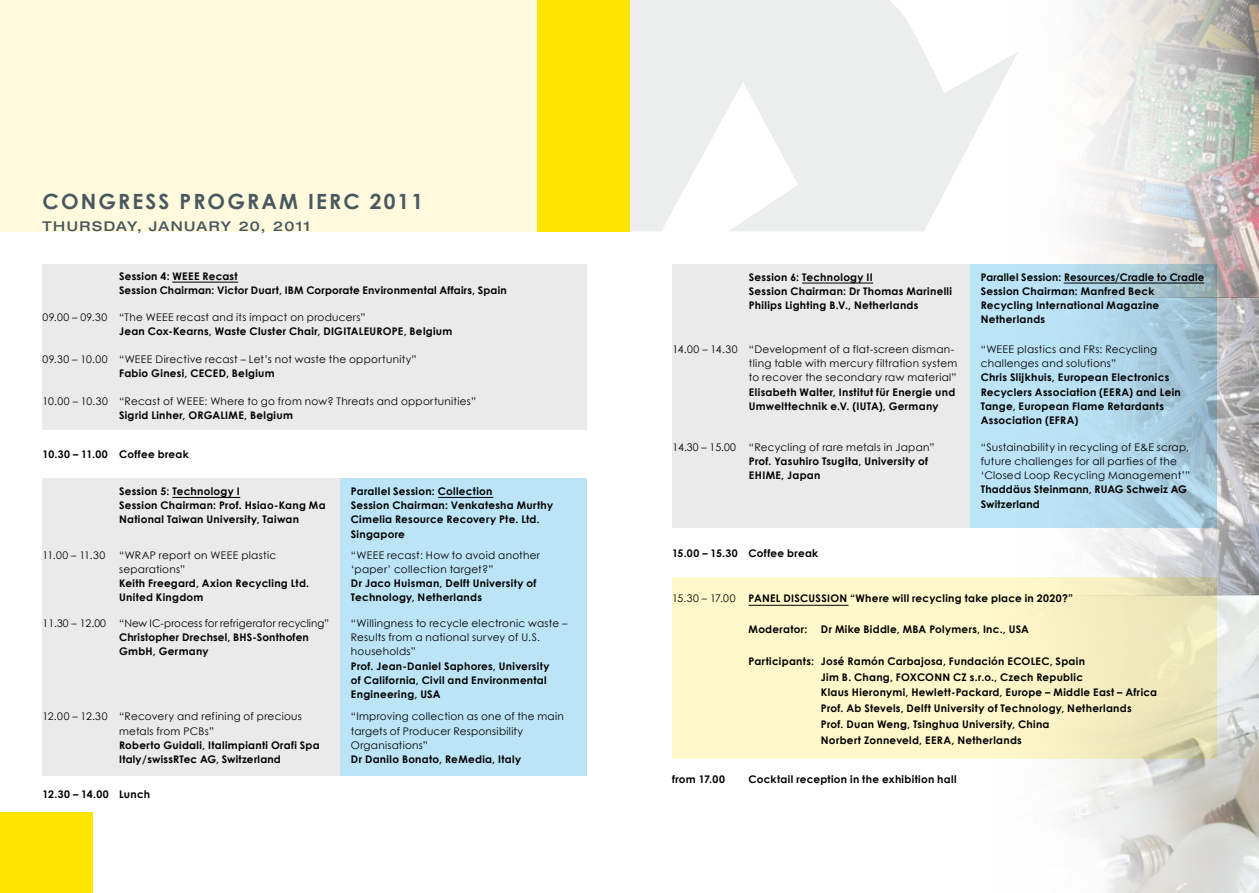
<style>
.page{position:relative;width:1259px;height:893px;background:#fff}
.page>*{position:absolute;margin:0;border:0;box-sizing:border-box;transform-origin:0 0}
.t1{font:700 21px "Century Gothic";letter-spacing:.1em;color:#4a585f}
.t2{font:500 expanded 13.5px "Helvetica Neue";letter-spacing:.105em;color:#4a585f}
.t3{font:700 10.5px/14.2px "Century Gothic";letter-spacing:.025em;color:#000}
.t4{font:10.5px/14.2px "Century Gothic";letter-spacing:.025em;color:#000}
.t5{font:10.5px "Century Gothic";color:#000}
.s1{font-weight:400}
</style>
<div class="page">
<svg style="left:629px;top:0;width:358px;height:231px;fill:#eceded"></svg>
<div style="left:0;top:0;width:629px;height:231px;background:#fffade"></div>
<div style="left:537px;top:0;width:92px;height:231px;background:#fee401"></div>
<img style="left:987px;top:0;width:272px;height:297px">
<svg style="left:987px;top:297px;width:272px;height:298px"></svg>
<svg style="left:1048px;top:595px;width:211px;height:298px"></svg>
<div style="left:43px;top:264px;width:544px;height:165px;background:#ebeaeb"></div>
<hr style="left:172px;top:282px;width:66px;height:1px;background:#000">
<div style="left:42px;top:478px;width:298px;height:298px;background:#ebeaeb"></div>
<div style="left:340px;top:478px;width:246px;height:298px;background:#bce4f7"></div>
<div style="left:0;top:812px;width:92px;height:81px;background:#fee401"></div>
<hr style="left:172px;top:497px;width:68px;height:1px;background:#000">
<hr style="left:438px;top:497px;width:55px;height:1px;background:#000">
<div style="left:672px;top:264px;width:297px;height:264px;background:#ebeaeb"></div>
<svg style="left:969px;top:264px;width:247px;height:264px;background:#b1d7e8"></svg>
<hr style="left:802px;top:283px;width:71px;height:1px;background:#000">
<hr style="left:1063px;top:283px;width:141px;height:1px;background:#000">
<div style="left:672px;top:578px;width:544px;height:181px;background:linear-gradient(to right,#fffecf,#eee7bb)"></div>
<hr style="left:748px;top:605px;width:100px;height:1px;background:#000">
<h1 class="t1" style="left:43px;top:188px;width:89px">Congress</h1>
<h1 class="t1" style="left:179px;top:188px;width:245px">Program IERC 2011</h1>
<p class="t2" style="left:43px;top:218px;width:269px">THURSDAY, JAN UARY 20, 2011</p>
<p class="t3" style="left:119px;top:269px;width:389px">Session 4: WEEE Recast<br>Session Chairman: Victor Duart, IBM Corporate Environmental Affairs, Spain</p>
<p class="t4" style="left:43px;top:310px;width:325px">09.00 – 09.30 “The WEEE recast and its impact on producers”</p>
<p class="t3" style="left:119px;top:324px;width:335px">Jean Cox-Kearns, Waste Cluster Chair, DIGITALEUROPE, Belgium</p>
<p class="t4" style="left:43px;top:352px;width:376px">09.30 – 10.00 “WEEE Directive recast – Let’s not waste the opportunity”</p>
<p class="t3" style="left:119px;top:366px;width:157px">Fabio Ginesi, CECED, Belgium</p>
<p class="t4" style="left:43px;top:394px;width:435px">10.00 – 10.30 “Recast of WEEE: Where to go from now? Threats and opportunities”</p>
<p class="t3" style="left:119px;top:408px;width:175px">Sigrid Linher, ORGALIME, Belgium</p>
<p class="t3" style="left:43px;top:447px;width:148px">10.30 – 11.00 Coffee break</p>
<p class="t3" style="left:119px;top:484px;width:208px">Session 5: Technology I<br>Session Chairman: Prof. Hsiao-Kang Ma<br>N ational Taiwan University, Taiwan</p>
<p class="t3" style="left:351px;top:484px;width:204px">Parallel Session: Collection<br>Session Chairman: Venkatesha Murthy<br>Cimelia Resource Recovery Pte. Ltd.<br>Singapore</p>
<p class="t4" style="left:43px;top:548px;width:64px">11.00 – 11.30</p>
<p class="t4" style="left:119px;top:548px;width:159px">“WRAP report on WEEE plastic separations”</p>
<p class="t3" style="left:119px;top:576px;width:192px">Keith Freegard, Axion Recycling Ltd.<br>United Kingdom</p>
<p class="t5" style="left:43px;top:616px;width:288px">11.30 – 12.00 “New IC-process for refrigerator recycling”</p>
<p class="t3" style="left:119px;top:630px;width:191px">Christopher Drechsel, BHS-Sonthofen<br>GmbH, Germany</p>
<p class="t4" style="left:119px;top:709px;width:184px;text-indent:-77px">12.00 – 12.30 “Recovery and refining of precious metals from PCBs”</p>
<p class="t3" style="left:119px;top:738px;width:202px">Roberto Guidali, Italimpianti Orafi Spa<br>Italy/swissRTec AG, Switzerland</p>
<p class="t3" style="left:43px;top:787px;width:109px">12.30 – 14.00 Lunch</p>
<p class="t4" style="left:351px;top:548px;width:191px">“WEEE recast: How to avoid another ‘paper’ collection target?”</p>
<p class="t3" style="left:351px;top:576px;width:187px">Dr Jaco Huisman, Delft University of<br>Technology, Netherlands</p>
<p class="t4" style="left:351px;top:616px;width:218px">“Willingness to recycle electronic waste –<br>Results from a national survey of U.S. households”</p>
<p class="t3" style="left:351px;top:658px;width:200px">Prof. Jean-Daniel Saphores, University of California, Civil and Environmental<br>Engineering, USA</p>
<p class="t4" style="left:351px;top:709px;width:214px">“Improving collection as one of the main targets of Producer Responsibility<br>Organisations”</p>
<p class="t3" style="left:351px;top:752px;width:172px">Dr Danilo Bonato, ReMedia, Italy</p>
<p class="t3" style="left:749px;top:269px;width:205px">Session 6: Technology II<br>Session Chairman: Dr Thomas Marinelli<br>Philips Lighting B.V., Netherlands</p>
<p class="t3" style="left:980px;top:269px;width:225px">Parallel Session: Resources/Cradle to Cradle<br>Session Chairman: Manfred Beck<br>Recycling International Magazine<br>Netherlands</p>
<p class="t4" style="left:749px;top:342px;width:210px;text-indent:-77px">14.00 – 14.30 “Development of a flat-screen disman&shy;tling table with mercury filtration system to recover the secondary raw material”</p>
<p class="t3" style="left:749px;top:384px;width:208px">Elisabeth Walter, Institut für Energie und<br>Umwelttechnik e.V. (IUTA), Germany</p>
<p class="t4" style="left:980px;top:342px;width:178px">“WEEE plastics and FRs: Recycling challenges and solutions”</p>
<p class="t3" style="left:980px;top:370px;width:202px">Chris Slijkhuis, European Electronics Recyclers Association (EERA) and Lein Tange, European Flame Retardants Association (EFRA)</p>
<p class="t4" style="left:672px;top:440px;width:264px">14.30 – 15.00 “Recycling of rare metals in Japan”</p>
<p class="t3" style="left:749px;top:454px;width:181px">Prof. Yasuhiro Tsugita, University of<br>EHIME, Japan</p>
<p class="t3" style="left:672px;top:546px;width:148px">15.00 – 15.30 Coffee break</p>
<p class="t4" style="left:980px;top:440px;width:211px">“Sustainability in recycling of E&amp;E scrap, future challenges for all parties of the ‘Closed Loop Recycling Management’”</p>
<p class="t3" style="left:980px;top:482px;width:207px">Thaddäus Steinmann, RUAG Schweiz AG<br>Switzerland</p>
<p class="t3" style="left:672px;top:591px;width:403px"><span class="s1">15.30 – 17.00</span> PAN EL DISCUSSION “Where will recycling take place in 2020?”</p>
<p class="t3" style="left:748px;top:622px;width:282px">Moderator: Dr Mike Biddle, MBA Polymers, Inc., USA</p>
<p class="t3" style="left:821px;top:653px;width:266px;line-height:15.8px;text-indent:-72px">Participants: José Ramón Carbajosa, Fundación ECOLEC, Spain<br>Jim B. Chang, FOXCONN</p>
<p class="t3" style="left:821px;top:669px;width:338px;line-height:15.8px;text-indent:132px">CZ s.r.o., Czech Republic<br>Klaus Hieronymi, Hewlett-Packard, Europe – Middle East – Africa Prof. Ab Stevels, Delft University of Technology, N etherlands<br>Prof. Duan Weng, Tsinghua University, China<br>Norbert Zonneveld, EERA, N etherlands</p>
<p class="t3" style="left:672px;top:772px;width:54px">from 17.00</p>
<p class="t3" style="left:748px;top:772px;width:209px">Cocktail reception in the exhibition hall</p>
</div>
